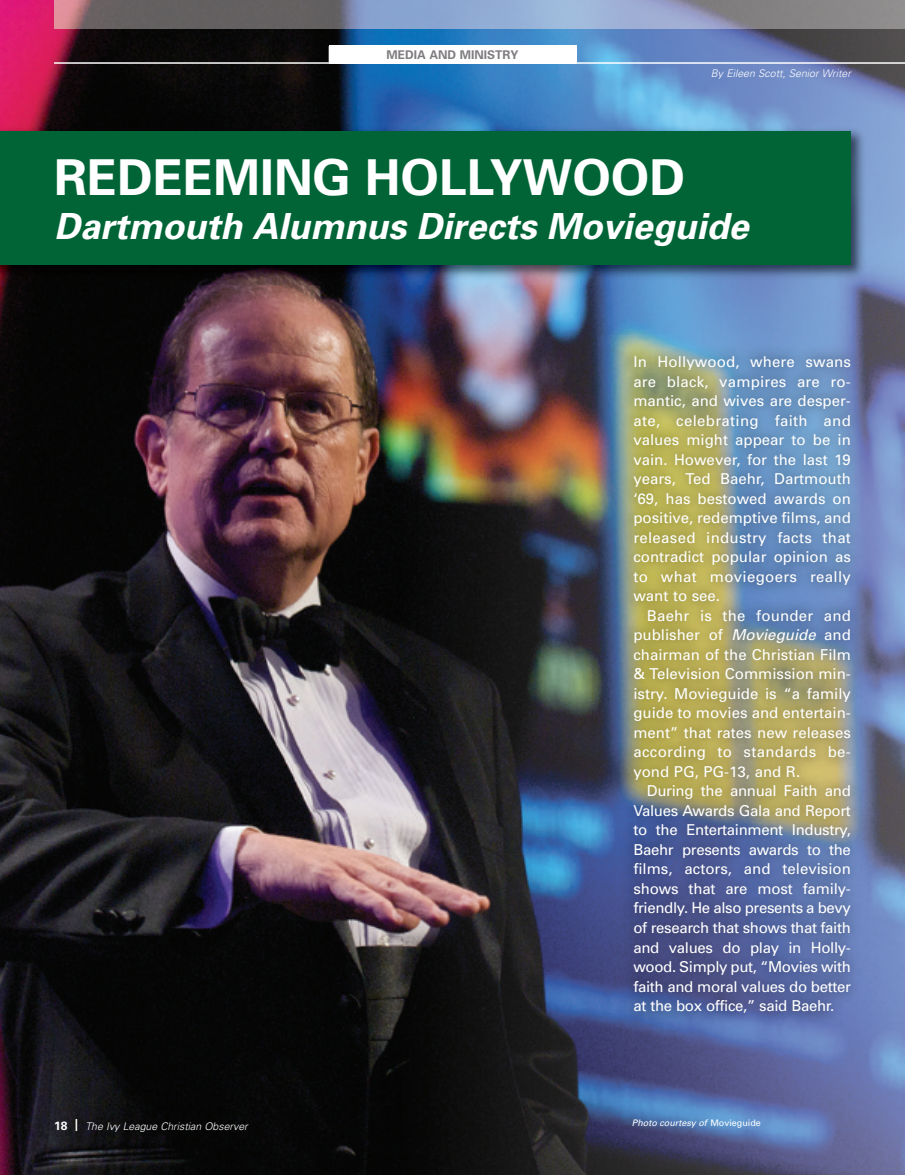
<style>
.page{position:relative;width:905px;height:1175px;background:#fff}
.page>*{position:absolute;margin:0;border:0;box-sizing:border-box;transform-origin:0 0}
.t1{font:700 49.5px "Univers";color:#fff}
.t2{font:italic 700 36px "Univers";color:#fff}
.t3{font:15px/19.5px "Univers";color:#fff;text-align:justify}
.t4{font:700 12px "Univers";color:#807c81}
.t5{font:italic 300 10.5px "Univers";color:#fff}
.t6{font:italic 9px "Univers";color:#fff}
.s1{font-weight:700;font-style:normal;font-size:12px}
.s2{font-style:italic}
.s3{font-style:normal}
</style>
<div class="page">
<img style="left:0;top:0;width:398px;height:1174px">
<img style="left:398px;top:28px;width:506px;height:1146px">
<svg style="left:904px;top:0;width:1px;height:28px"></svg>
<img style="left:54px;top:0;width:850px;height:28px">
<div style="left:328px;top:46px;width:248px;height:17px;background:#fff"></div>
<img style="left:598px;top:336px;width:288px;height:751px">
<img style="left:0;top:124px;width:870px;height:160px">
<div style="left:0;top:131px;width:850px;height:133px;background:#006436"></div>
<hr style="left:54px;top:62px;width:850px;height:2px;background:#fff">
<p class="t4" style="left:386px;top:50px;width:133px">MEDIA AND MINISTRY</p>
<p class="t5" style="left:711px;top:70px;width:141px">By Eileen Scott, Senior Writer</p>
<h1 class="t1" style="left:54px;top:159px;width:632px">REDEEMING HOLLYWOOD</h1>
<h2 class="t2" style="left:54px;top:213px;width:696px">Dartmouth Alumnus Directs Movieguide</h2>
<p class="t5" style="left:54px;top:1122px;width:195px"><span class="s1">18 |</span> The Ivy League Christian Observer</p>
<p class="t3" style="left:633px;top:353px;width:219px">In Hollywood, where swans are black, vampires are ro&shy;mantic, and wives are desper&shy;ate, celebrating faith and values might appear to be in vain. However, for the last 19 years, Ted Baehr, Dartmouth ‘69, has bestowed awards on positive, redemptive films, and released industry facts that contradict popular opinion as to what moviegoers really want to see.</p>
<p class="t3" style="left:633px;top:607px;width:219px;text-indent:14px">Baehr is the founder and publisher of <span class="s2">Movieguide</span> and chairman of the Christian Film &amp; Television Commission min&shy;istry. Movieguide is “a family guide to movies and entertain&shy;ment” that rates new releases according to standards be&shy;yond PG, PG-13, and R.</p>
<p class="t3" style="left:633px;top:782px;width:219px;text-indent:14px">During the annual Faith and Values Awards Gala and Report to the Entertainment Industry, Baehr presents awards to the films, actors, and television shows that are most family&shy;friendly. He also presents a bevy of research that shows that faith and values do play in Holly&shy;wood. Simply put, “Movies with faith and moral values do better at the box office,” said Baehr.</p>
<p class="t6" style="left:632px;top:1119px;width:130px">Photo courtesy of <span class="s3">Movieguide</span></p>
</div>
